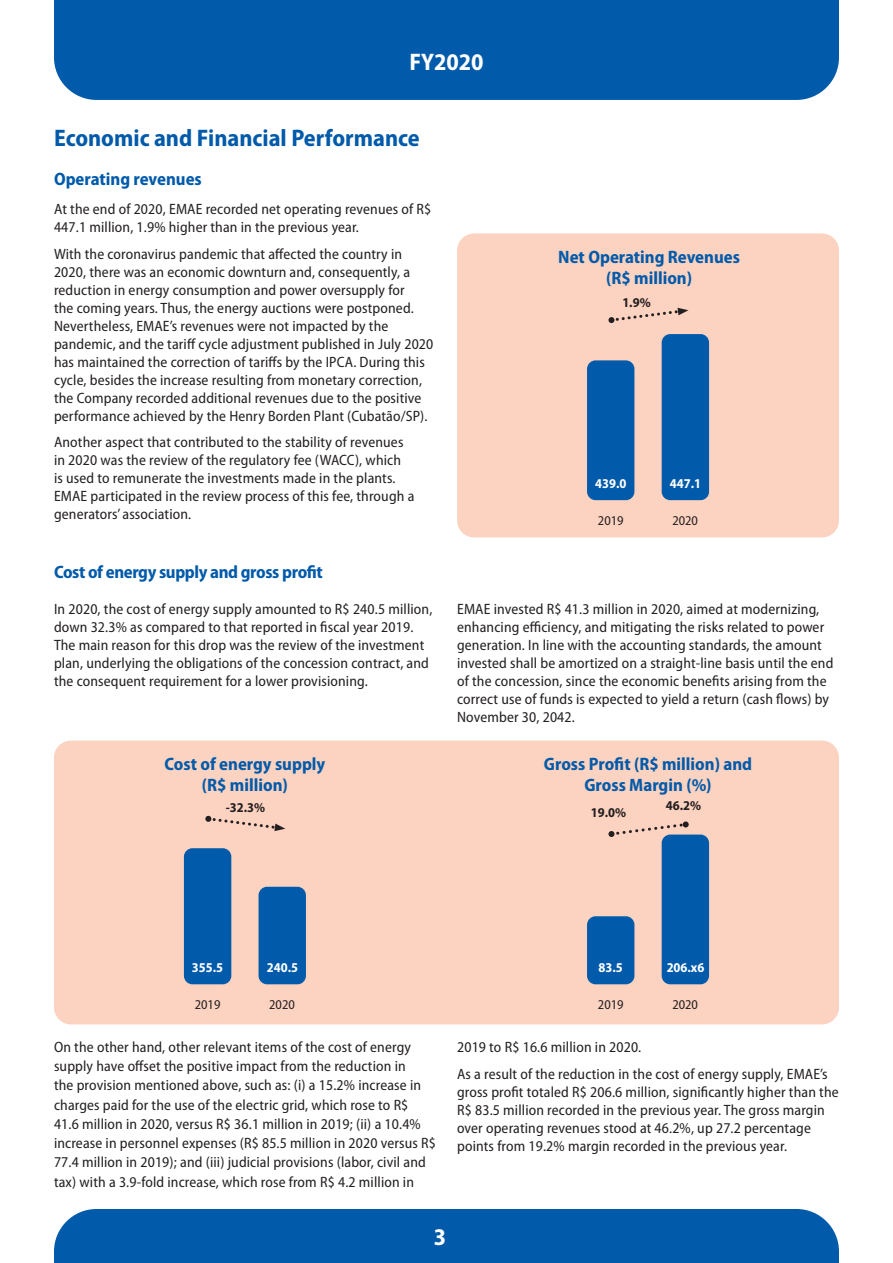
<style>
.page{position:relative;width:893px;height:1263px;background:#fff}
.page>*{position:absolute;margin:0;border:0;box-sizing:border-box;transform-origin:0 0}
.t1{font:700 semi-condensed 24px "Myriad Pro";color:#015aaa}
.t2{font:700 semi-condensed 24px "Myriad Pro";color:#fff}
.t3{font:700 semi-condensed 18px "Myriad Pro";color:#015aaa}
.t4{font:700 semi-condensed 18px "Myriad Pro";letter-spacing:-.02em;color:#015aaa}
.t5{font:semi-condensed 15px/18px "Myriad Pro";letter-spacing:.01em;color:#231f20}
.t6{font:700 semi-condensed 13.5px "Myriad Pro";color:#fff}
.t7{font:semi-condensed 13.5px "Myriad Pro";color:#231f20}
.t8{font:700 semi-condensed 13.5px "Myriad Pro";color:#231f20}
</style>
<div class="page">
<div style="left:54px;top:1209px;width:785px;height:54px;background:#015aaa"></div>
<div style="left:54px;top:0;width:785px;height:100px;background:#015aaa"></div>
<div style="left:54px;top:740px;width:785px;height:284px;background:#fcd2c0;border-radius:17px"></div>
<div style="left:457px;top:233px;width:382px;height:304px;background:#fcd2c0;border-radius:17px"></div>
<div style="left:587px;top:360px;width:47px;height:140px;background:#015aaa;border-radius:9px"></div>
<div style="left:662px;top:334px;width:47px;height:166px;background:#015aaa;border-radius:9px"></div>
<div style="left:608px;top:317px;width:7px;height:6px;background:#231f20;border-radius:3px"></div>
<svg style="left:611px;top:308px;width:77px;height:15px"></svg>
<div style="left:184px;top:848px;width:47px;height:136px;background:#015aaa;border-radius:9px"></div>
<div style="left:587px;top:916px;width:47px;height:68px;background:#015aaa;border-radius:9px"></div>
<div style="left:259px;top:887px;width:47px;height:97px;background:#015aaa;border-radius:9px"></div>
<div style="left:662px;top:834px;width:47px;height:150px;background:#015aaa;border-radius:9px"></div>
<div style="left:205px;top:815px;width:7px;height:7px;background:#231f20;border-radius:3px"></div>
<svg style="left:208px;top:816px;width:77px;height:15px"></svg>
<svg style="left:616px;top:823px;width:71px;height:13px"></svg>
<div style="left:608px;top:831px;width:7px;height:6px;background:#231f20;border-radius:3px"></div>
<svg style="left:682px;top:821px;width:7px;height:7px"></svg>
<h1 class="t2" style="left:409px;top:46px;width:76px">FY2020</h1>
<p class="t1" style="left:54px;top:122px;width:367px">Economic and Financial Performance</p>
<p class="t3" style="left:54px;top:168px;width:149px">Operating revenues</p>
<p class="t5" style="left:54px;top:200px;width:379px">At the end of 2020, EMAE recorded net operating revenues of R$<br>447.1 million, 1.9% higher than in the previous year.</p>
<p class="t5" style="left:54px;top:245px;width:381px">With the coronavirus pandemic that affected the country in 2020, there was an economic downturn and, consequently, a reduction in energy consumption and power oversupply for<br>the coming years. Thus, the energy auctions were postponed.<br>Nevertheless, EMAE’s revenues were not impacted by the pandemic, and the tariff cycle adjustment published in July 2020 has maintained the correction of tariffs by the IPCA. During this cycle, besides the increase resulting from monetary correction, the Company recorded additional revenues due to the positive performance achieved by the Henry Borden Plant (Cubatão/SP).</p>
<p class="t5" style="left:54px;top:433px;width:362px">Another aspect that contributed to the stability of revenues in 2020 was the review of the regulatory fee (WACC), which<br>is used to remunerate the investments made in the plants.<br>EMAE participated in the review process of this fee, through a generators’ association.</p>
<p class="t4" style="left:54px;top:560px;width:270px">Cost of energy supply and gross profit</p>
<p class="t5" style="left:54px;top:600px;width:380px">In 2020, the cost of energy supply amounted to R$ 240.5 million, down 32.3% as compared to that reported in fiscal year 2019.<br>The main reason for this drop was the review of the investment plan, underlying the obligations of the concession contract, and the consequent requirement for a lower provisioning.</p>
<p class="t3" style="left:165px;top:752px;width:162px">Cost of energy supply</p>
<p class="t3" style="left:202px;top:773px;width:88px">(R$ million)</p>
<p class="t8" style="left:226px;top:799px;width:41px">-32.3%</p>
<p class="t3" style="left:558px;top:246px;width:183px">Net Operating Revenues</p>
<p class="t3" style="left:606px;top:267px;width:88px">(R$ million)</p>
<p class="t8" style="left:622px;top:293px;width:30px">1.9%</p>
<p class="t6" style="left:595px;top:475px;width:33px">439.0</p>
<p class="t7" style="left:598px;top:512px;width:27px">2019</p>
<p class="t7" style="left:672px;top:512px;width:27px">2020</p>
<p class="t6" style="left:670px;top:475px;width:33px">447.1</p>
<p class="t5" style="left:457px;top:600px;width:378px">EMAE invested R$ 41.3 million in 2020, aimed at modernizing, enhancing efficiency, and mitigating the risks related to power generation. In line with the accounting standards, the amount invested shall be amortized on a straight-line basis until the end of the concession, since the economic benefits arising from the correct use of funds is expected to yield a return (cash flows) by November 30, 2042.</p>
<p class="t3" style="left:544px;top:752px;width:210px">Gross Profit (R$ million) and</p>
<p class="t3" style="left:584px;top:773px;width:129px">Gross Margin (%)</p>
<p class="t8" style="left:591px;top:804px;width:37px">19.0%</p>
<p class="t8" style="left:666px;top:796px;width:37px">46.2%</p>
<p class="t6" style="left:192px;top:959px;width:33px">355.5</p>
<p class="t6" style="left:599px;top:959px;width:26px">83.5</p>
<p class="t7" style="left:195px;top:996px;width:27px">2019</p>
<p class="t7" style="left:269px;top:996px;width:27px">2020</p>
<p class="t7" style="left:598px;top:996px;width:27px">2019</p>
<p class="t7" style="left:672px;top:996px;width:27px">2020</p>
<p class="t6" style="left:267px;top:959px;width:33px">240.5</p>
<p class="t6" style="left:667px;top:959px;width:39px">206.x6</p>
<p class="t5" style="left:54px;top:1037px;width:383px;line-height:19.2px">On the other hand, other relevant items of the cost of energy supply have offset the positive impact from the reduction in<br>the provision mentioned above, such as: (i) a 15.2% increase in charges paid for the use of the electric grid, which rose to R$ 41.6 million in 2020, versus R$ 36.1 million in 2019; (ii) a 10.4% increase in personnel expenses (R$ 85.5 million in 2020 versus R$ 77.4 million in 2019); and (iii) judicial provisions (labor, civil and tax) with a 3.9-fold increase, which rose from R$ 4.2 million in</p>
<p class="t5" style="left:457px;top:1038px;width:186px">2019 to R$ 16.6 million in 2020.</p>
<p class="t5" style="left:457px;top:1064px;width:383px">As a result of the reduction in the cost of energy supply, EMAE’s gross profit totaled R$ 206.6 million, significantly higher than the R$ 83.5 million recorded in the previous year. The gross margin over operating revenues stood at 46.2%, up 27.2 percentage points from 19.2% margin recorded in the previous year.</p>
<h1 class="t2" style="left:434px;top:1221px;width:14px">3</h1>
</div>
